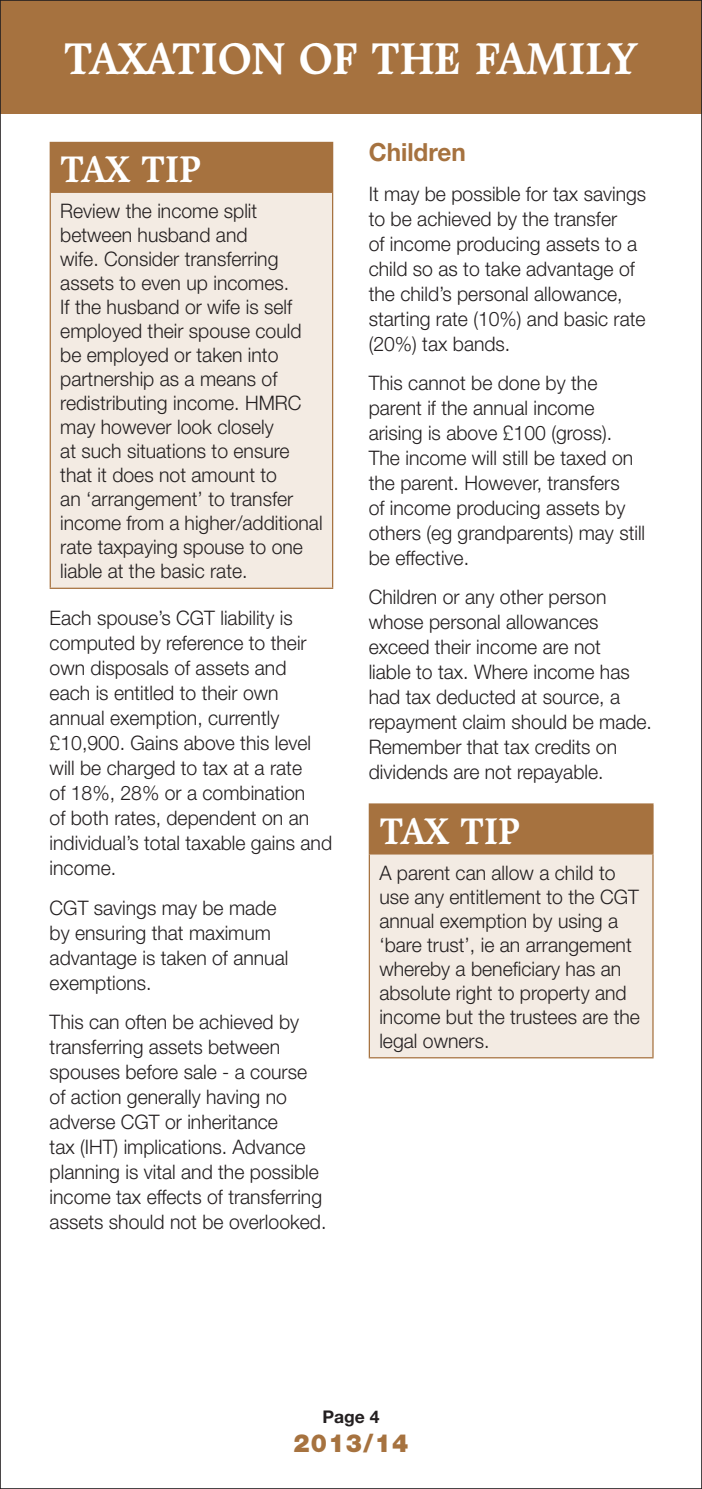
<style>
.page{position:relative;width:702px;height:1489px;background:#fff}
.page>*{position:absolute;margin:0;border:0;box-sizing:border-box;transform-origin:0 0}
.Section_Header{font:700 45px "Matt Antique BT";letter-spacing:-.01em;color:#fff}
.TAX_TIP_Header{font:700 37.5px "Matt Antique BT";letter-spacing:-.02em;color:#fff}
.Subhead{font:700 25px "Helvetica Neue";color:#a6723f}
.t1{font:900 25px "Helvetica Neue";letter-spacing:.05em;color:#a6723f}
.Body_text{font:300 20px/25px "Helvetica Neue";color:#231f20}
.t2{font:700 17.5px "Helvetica Neue";color:#231f20}
</style>
<div class="page">
<div style="left:0;top:0;width:702px;height:113px;background:#a6723f"></div>
<div style="left:50px;top:142px;width:282px;height:50px;background:#a6723f"></div>
<div style="left:50px;top:192px;width:282px;height:396px;background:#f3ebe3"></div>
<hr style="left:50px;top:142px;width:283px;height:1px;background:#a6723f">
<hr style="left:332px;top:143px;width:1px;height:49px;background:#a6723f">
<hr style="left:50px;top:192px;width:283px;height:1px;background:#a6723f">
<hr style="left:50px;top:193px;width:1px;height:394px;background:#a6723f">
<hr style="left:332px;top:193px;width:1px;height:394px;background:#a6723f">
<hr style="left:50px;top:587px;width:283px;height:2px;background:#a6723f">
<div style="left:369px;top:804px;width:284px;height:49px;background:#a6723f"></div>
<div style="left:369px;top:853px;width:284px;height:204px;background:#f3ebe3"></div>
<hr style="left:369px;top:803px;width:284px;height:1px;background:#a6723f">
<hr style="left:369px;top:853px;width:284px;height:1px;background:#a6723f">
<hr style="left:369px;top:854px;width:1px;height:203px;background:#a6723f">
<hr style="left:652px;top:854px;width:1px;height:203px;background:#a6723f">
<hr style="left:369px;top:1057px;width:284px;height:1px;background:#a6723f">
<p class="Section_Header" style="left:64px;top:29px;width:575px">TAXATION OF THE FAMILY</p>
<p class="TAX_TIP_Header" style="left:60px;top:145px;width:143px">TAX TIP</p>
<p class="Body_text" style="left:60px;top:198px;width:264px;line-height:24px">Review the income split between husband and<br>wife. Consider transferring assets to even up incomes.<br>If the husband or wife is self employed their spouse could be employed or taken into partnership as a means of redistributing income. HMRC may however look closely<br>at such situations to ensure that it does not amount to<br>an ‘arrangement’ to transfer income from a higher/additional rate taxpaying spouse to one liable at the basic rate.</p>
<p class="Body_text" style="left:50px;top:605px;width:284px">Each spouse’s CGT liability is computed by reference to their own disposals of assets and<br>each is entitled to their own annual exemption, currently £10,900. Gains above this level will be charged to tax at a rate<br>of 18%, 28% or a combination<br>of both rates, dependent on an individual’s total taxable gains and income.</p>
<p class="Body_text" style="left:50px;top:894px;width:240px">CGT savings may be made by ensuring that maximum advantage is taken of annual exemptions.</p>
<p class="Body_text" style="left:50px;top:1008px;width:278px">This can often be achieved by transferring assets between spouses before sale - a course of action generally having no adverse CGT or inheritance<br>tax (IHT) implications. Advance planning is vital and the possible income tax effects of transferring assets should not be overlooked.</p>
<p class="Subhead" style="left:369px;top:137px;width:98px">Children</p>
<p class="Body_text" style="left:369px;top:180px;width:279px">It may be possible for tax savings to be achieved by the transfer<br>of income producing assets to a child so as to take advantage of the child’s personal allowance, starting rate (10%) and basic rate (20%) tax bands.</p>
<p class="Body_text" style="left:369px;top:370px;width:278px">This cannot be done by the parent if the annual income arising is above £100 (gross).<br>The income will still be taxed on the parent. However, transfers<br>of income producing assets by others (eg grandparents) may still be effective.</p>
<p class="Body_text" style="left:369px;top:584px;width:285px">Children or any other person whose personal allowances exceed their income are not<br>liable to tax. Where income has had tax deducted at source, a repayment claim should be made.<br>Remember that tax credits on dividends are not repayable.</p>
<p class="TAX_TIP_Header" style="left:379px;top:806px;width:143px">TAX TIP</p>
<p class="Body_text" style="left:379px;top:860px;width:262px;line-height:24px">A parent can allow a child to use any entitlement to the CGT annual exemption by using a ‘bare trust’, ie an arrangement whereby a beneficiary has an absolute right to property and income but the trustees are the legal owners.</p>
<p class="t2" style="left:322px;top:1406px;width:59px">Page 4</p>
<p class="t1" style="left:293px;top:1427px;width:116px">2013/14</p>
</div>
